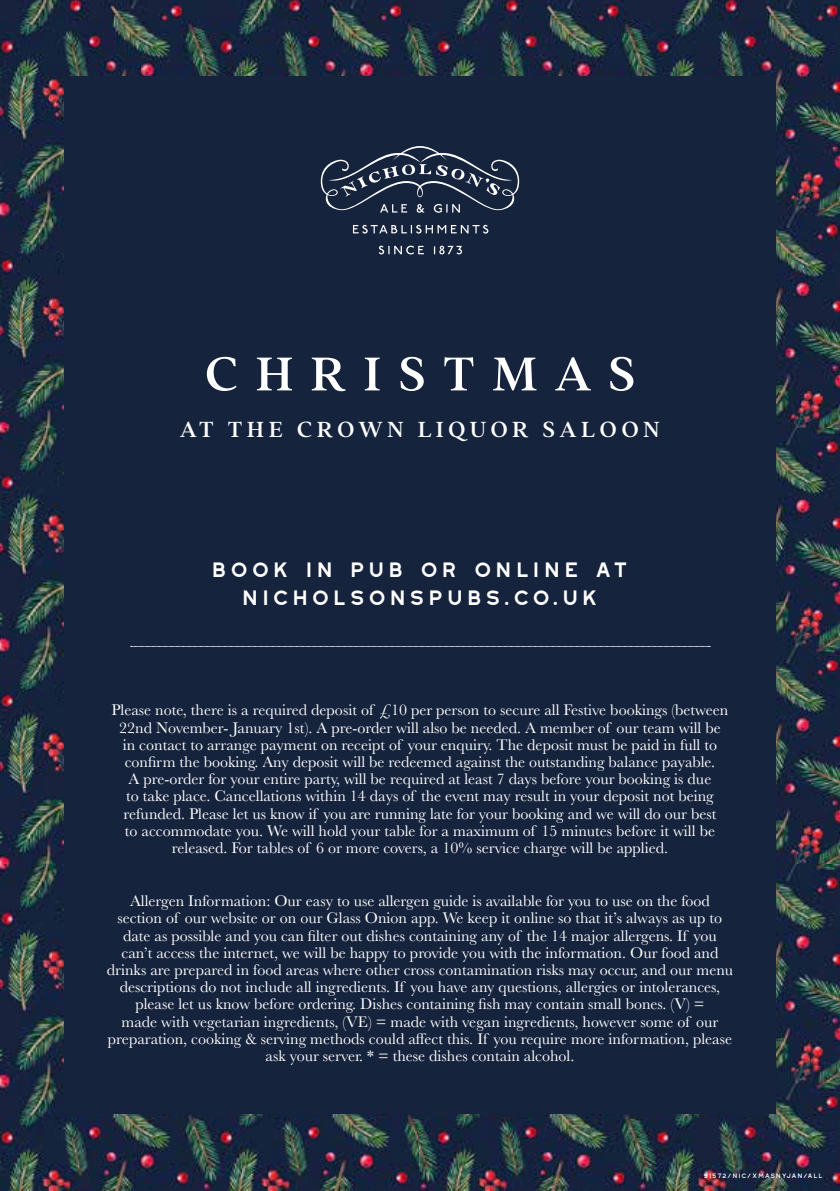
<style>
.page{position:relative;width:840px;height:1191px;background:#fff}
.page>*{position:absolute;margin:0;border:0;box-sizing:border-box;transform-origin:0 0}
.t1{font:500 52px "Addington CF";letter-spacing:.335em;color:#fff}
.t2{font:26px/28px "Westmount";letter-spacing:.04em;color:#fff;text-align:center}
.t3{font:500 24px "Addington CF";letter-spacing:.175em;color:#fff}
.t4{font:16px/17.2px "Baskerville";color:#fff;text-align:center}
.t5{font:300 8px "Westmount";color:#fff}
</style>
<div class="page">
<img style="left:0;top:0;width:839px;height:1191px">
<div style="left:64px;top:77px;width:711px;height:1037px;background:#16233d"></div>
<svg style="left:353px;top:225px;width:135px;height:9px"></svg>
<svg style="left:378px;top:246px;width:45px;height:8px"></svg>
<svg style="left:433px;top:246px;width:29px;height:8px"></svg>
<svg style="left:320px;top:146px;width:199px;height:67px"></svg>
<svg style="left:131px;top:646px;width:578px;height:1px"></svg>
<h1 class="t1" style="left:204px;top:336px;width:432px">CHRISTMAS</h1>
<h3 class="t3" style="left:180px;top:412px;width:481px">AT THE CROWN LIQUOR SALOON</h3>
<h2 class="t2" style="left:210px;top:555px;width:420px">BOOK IN PUB OR ONLINE AT<br>NICHOLSONSPUBS.CO.UK</h2>
<p class="t4" style="left:111px;top:702px;width:618px">Please note, there is a required deposit of £10 per person to secure all Festive bookings (between 22nd November- January 1st). A pre-order will also be needed. A member of our team will be in contact to arrange payment on receipt of your enquiry. The deposit must be paid in full to confirm the booking. Any deposit will be redeemed against the outstanding balance payable.<br>A pre-order for your entire party, will be required at least 7 days before your booking is due<br>to take place. Cancellations within 14 days of the event may result in your deposit not being refunded. Please let us know if you are running late for your booking and we will do our best<br>to accommodate you. We will hold your table for a maximum of 15 minutes before it will be released. For tables of 6 or more covers, a 10% service charge will be applied.</p>
<p class="t4" style="left:107px;top:892px;width:627px">Allergen Information: Our easy to use allergen guide is available for you to use on the food section of our website or on our Glass Onion app. We keep it online so that it’s always as up to date as possible and you can filter out dishes containing any of the 14 major allergens. If you can’t access the internet, we will be happy to provide you with the information. Our food and drinks are prepared in food areas where other cross contamination risks may occur, and our menu descriptions do not include all ingredients. If you have any questions, allergies or intolerances, please let us know before ordering. Dishes containing fish may contain small bones. (V) =<br>made with vegetarian ingredients, (VE) = made with vegan ingredients, however some of our preparation, cooking &amp; serving methods could affect this. If you require more information, please ask your server. * = these dishes contain alcohol.</p>
<p class="t5" style="left:702px;top:1171px;width:121px">91572/NIC/XMASNYJAN/ALL</p>
</div>
